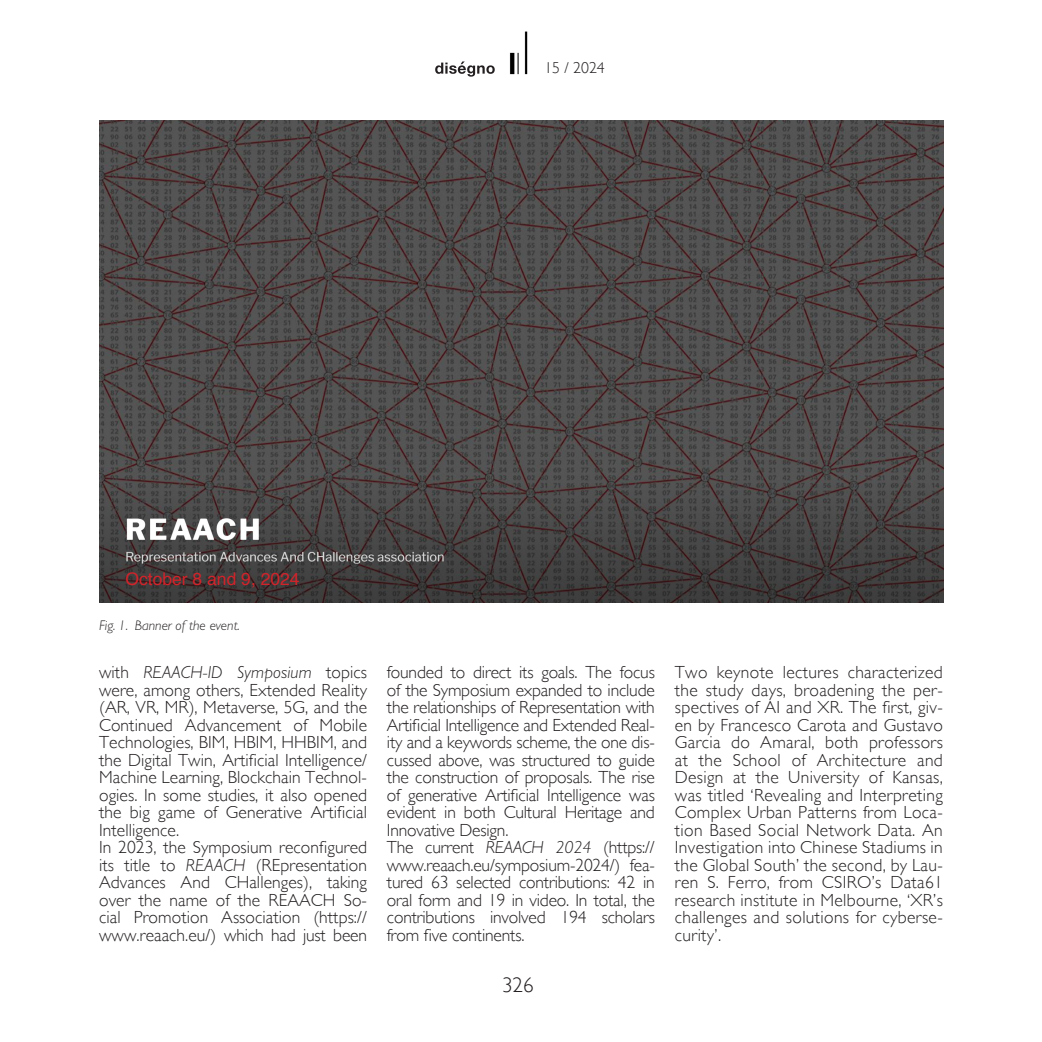
<style>
.page{position:relative;width:1042px;height:1042px;background:#fff}
.page>*{position:absolute;margin:0;border:0;box-sizing:border-box;transform-origin:0 0}
.t1{font:300 21px "Gill Sans";color:#231f20}
.t2{font:300 17.5px/17.5px "Gill Sans";letter-spacing:.005em;color:#231f20;text-align:justify}
.t3{font:17.5px "Helvetica";color:#d1232a}
.t4{font:300 15.75px "Gill Sans";color:#231f20}
.t5{font:italic 300 14px "Gill Sans";color:#231f20}
.s1{font-style:italic}
</style>
<div class="page">
<img style="left:510px;top:31px;width:18px;height:44px">
<svg style="left:435px;top:61px;width:60px;height:16px"></svg>
<img style="left:99px;top:121px;width:844px;height:482px">
<p class="t4" style="left:544px;top:59px;width:62px">15 / 2024</p>
<p class="t3" style="left:126px;top:565px;width:176px">October 8 and 9, 2024</p>
<p class="t5" style="left:99px;top:617px;width:142px">Fig. 1. Banner of the event.</p>
<p class="t2" style="left:99px;top:664px;width:269px">with <span class="s1">REAACH-ID Symposium</span> topics were, among others, Extended Reality (AR, VR, MR), Metaverse, 5G, and the Continued Advancement of Mobile Technologies, BIM, HBIM, HHBIM, and the Digital Twin, Artificial Intelligence/ Machine Learning, Blockchain Technol&shy;ogies. In some studies, it also opened the big game of Generative Artificial Intelligence.</p>
<p class="t2" style="left:99px;top:839px;width:269px">In 2023, the Symposium reconfigured its title to <span class="s1">REAACH</span> (REpresentation Advances And CHallenges), taking over the name of the REAACH So&shy;cial Promotion Association (https:// www.reaach.eu/) which had just been</p>
<p class="t2" style="left:387px;top:664px;width:269px">founded to direct its goals. The focus of the Symposium expanded to include the relationships of Representation with Artificial Intelligence and Extended Real&shy;ity and a keywords scheme, the one dis&shy;cussed above, was structured to guide the construction of proposals. The rise of generative Artificial Intelligence was evident in both Cultural Heritage and Innovative Design.</p>
<p class="t2" style="left:387px;top:839px;width:269px">The current <span class="s1">REAACH 2024</span> (https:// www.reaach.eu/symposium-2024/) fea&shy;tured 63 selected contributions: 42 in oral form and 19 in video. In total, the contributions involved 194 scholars from five continents.</p>
<p class="t1" style="left:502px;top:972px;width:33px">326</p>
<p class="t2" style="left:675px;top:664px;width:269px">Two keynote lectures characterized the study days, broadening the per&shy;spectives of AI and XR. The first, giv&shy;en by Francesco Carota and Gustavo Garcia do Amaral, both professors at the School of Architecture and Design at the University of Kansas, was titled ‘Revealing and Interpreting Complex Urban Patterns from Loca&shy;tion Based Social Network Data. An Investigation into Chinese Stadiums in the Global South’ the second, by Lau&shy;ren S. Ferro, from CSIRO’s Data61 research institute in Melbourne, ‘XR’s challenges and solutions for cyberse&shy;curity’.</p>
</div>
